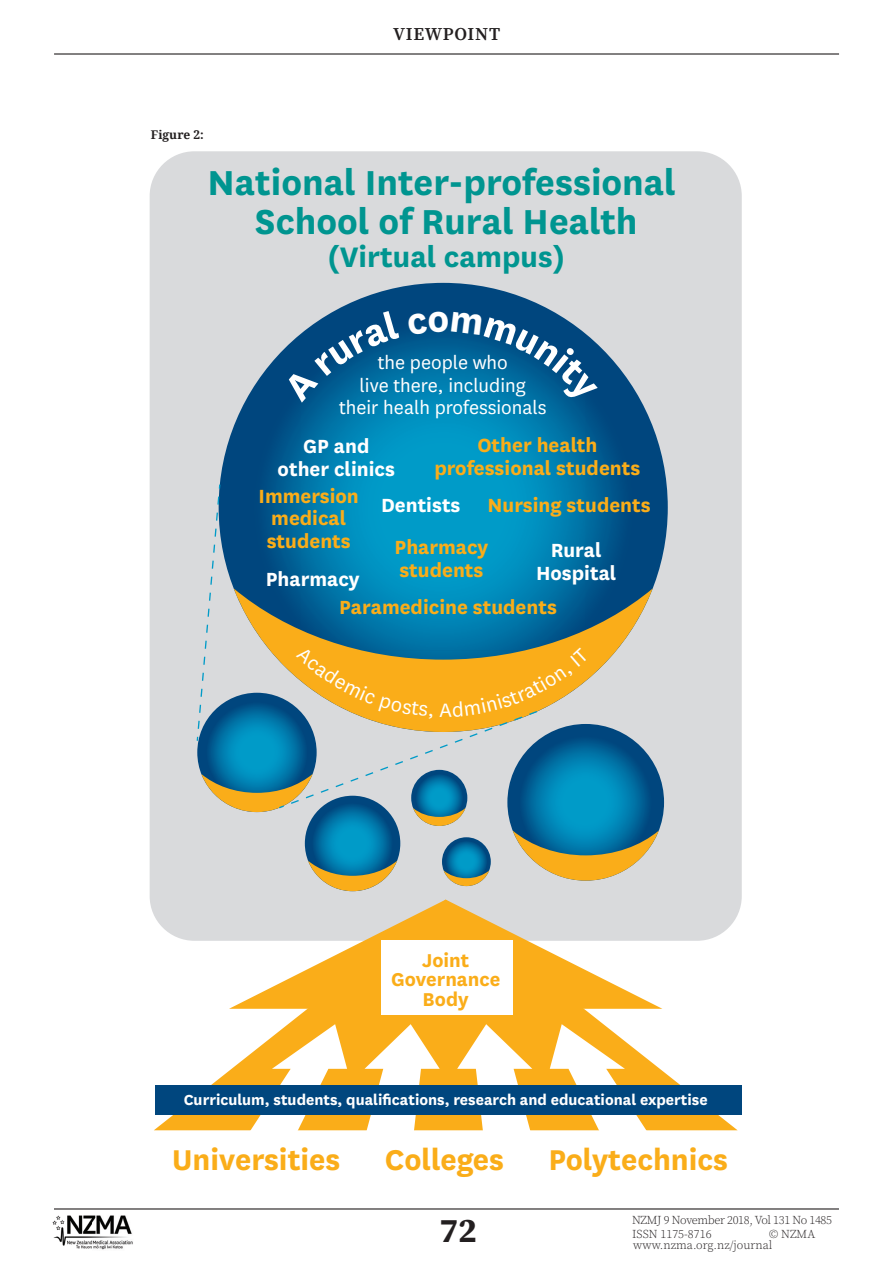
<style>
.page{position:relative;width:893px;height:1263px;background:#fff}
.page>*{position:absolute;margin:0;border:0;box-sizing:border-box;transform-origin:0 0}
.t1{font:700 40.5px/38.5px "National";color:#009590;text-align:center}
.t2{font:700 34.5px "Source Serif Pro";color:#231f20}
.t3{font:700 33.45px "National";color:#faad19}
.t4{font:700 33px "National";color:#009590}
.t5{font:700 22.35px/22.5px "National";color:#faad19;text-align:center}
.t6{font:700 22.35px/22.5px "National";color:#fff;text-align:center}
.t7{font:700 21.75px/19.6px "National";color:#faad19;text-align:center}
.t8{font:21.15px/22.5px "National";color:#fff;text-align:center}
.t9{font:600 18px "Source Serif Pro";letter-spacing:.04em;color:#231f20}
.t10{font:700 16.95px "National";color:#fff}
.t11{font:300 12px/13.5px "Source Serif Pro";letter-spacing:-.03em;color:#231f20}
.t12{font:300 12px/11.7px "Source Serif Pro";letter-spacing:-.005em;color:#231f20}
.t13{font:700 12px "Droid Serif";color:#231f20}
</style>
<div class="page">
<img style="left:52px;top:1215px;width:81px;height:35px">
<hr style="left:54px;top:53px;width:785px;height:2px;background:#231f20">
<hr style="left:54px;top:1208px;width:785px;height:1px;background:#231f20">
<div style="left:150px;top:151px;width:592px;height:790px;background:#d9dadc;border-radius:45px"></div>
<div style="left:219px;top:283px;width:449px;height:449px;background:#00467e;border-radius:50%"></div>
<img style="left:300px;top:335px;width:286px;height:150px">
<img style="left:253px;top:381px;width:47px;height:104px">
<img style="left:586px;top:381px;width:48px;height:104px">
<svg style="left:154px;top:899px;width:584px;height:231px"></svg>
<svg style="left:243px;top:1024px;width:104px;height:107px"></svg>
<svg style="left:363px;top:1024px;width:77px;height:107px"></svg>
<svg style="left:457px;top:1024px;width:76px;height:107px"></svg>
<svg style="left:550px;top:1024px;width:104px;height:107px"></svg>
<div style="left:156px;top:1085px;width:586px;height:30px;background:#00467e"></div>
<div style="left:381px;top:941px;width:131px;height:74px;background:#fff"></div>
<svg style="left:283px;top:310px;width:117px;height:93px"></svg>
<svg style="left:407px;top:312px;width:191px;height:94px"></svg>
<svg style="left:197px;top:485px;width:462px;height:406px"></svg>
<p class="t13" style="left:151px;top:126px;width:55px">Figure 2:</p>
<p class="t9" style="left:393px;top:24px;width:108px">VIEWPOINT</p>
<h1 class="t1" style="left:208px;top:160px;width:470px">National Inter-professional<br>School of Rural Health</h1>
<h3 class="t4" style="left:328px;top:234px;width:238px">(Virtual campus)</h3>
<p class="t8" style="left:339px;top:350px;width:209px">the people who<br>live there, including their healh professionals</p>
<p class="t6" style="left:278px;top:433px;width:119px">GP and other clinics</p>
<p class="t5" style="left:488px;top:493px;width:165px">Nursing students</p>
<p class="t5" style="left:434px;top:432px;width:207px">Other health professional students</p>
<p class="t5" style="left:259px;top:483px;width:102px">Immersion medical students</p>
<p class="t6" style="left:381px;top:493px;width:81px">Dentists</p>
<p class="t5" style="left:394px;top:534px;width:95px;text-align:left">Pharmacy students</p>
<p class="t6" style="left:536px;top:537px;width:82px">Rural<br>Hospital</p>
<p class="t6" style="left:266px;top:566px;width:95px">Pharmacy</p>
<p class="t5" style="left:339px;top:594px;width:219px">Paramedicine students</p>
<p class="t7" style="left:391px;top:948px;width:111px">Joint<br>Governance<br>Body</p>
<p class="t10" style="left:184px;top:1088px;width:525px">Curriculum, students, qualifications, research and educational expertise</p>
<h3 class="t3" style="left:172px;top:1136px;width:170px">Universities</h3>
<h3 class="t3" style="left:385px;top:1136px;width:121px">Colleges</h3>
<h3 class="t3" style="left:548px;top:1136px;width:181px">Polytechnics</h3>
<h2 class="t2" style="left:439px;top:1210px;width:39px">72</h2>
<p class="t11" style="left:632px;top:1214px;width:201px">NZMJ 9 November 2018, Vol 131 No 1485<br>ISSN 1175-8716</p>
<p class="t12" style="left:633px;top:1228px;width:184px;text-indent:136px">© NZMA www.nzma.org.nz/journal</p>
</div>
